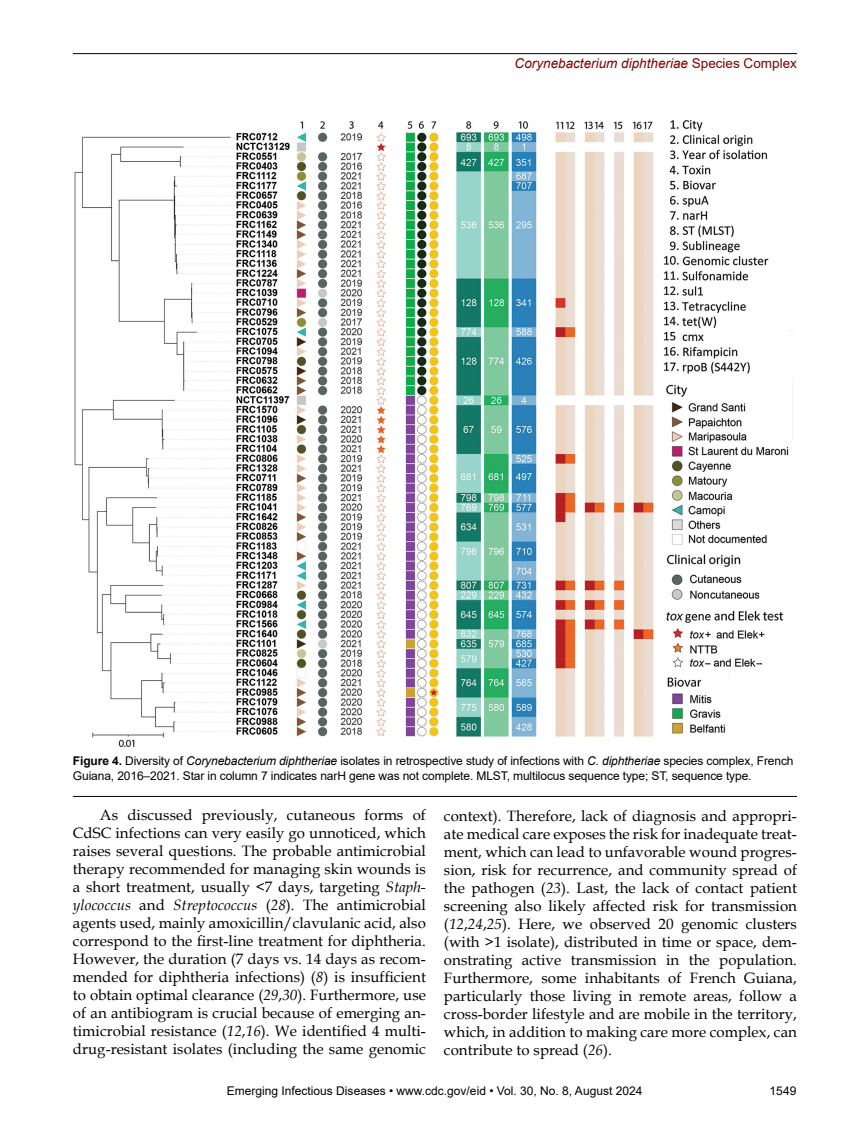
<style>
.page{position:relative;width:851px;height:1134px;background:#fff}
.page>*{position:absolute;margin:0;border:0;box-sizing:border-box;transform-origin:0 0}
.t1{font:15px/18px "Book Antiqua";letter-spacing:.005em;color:#000;text-align:justify}
.t2{font:italic 13.5px "Arial";color:#820200}
.t3{font:12px/15px "Arial";letter-spacing:-.01em;color:#000}
.s1{font-style:normal}
.s2{font-weight:700}
.s3{font-style:italic}
</style>
<div class="page">
<hr style="left:73px;top:53px;width:723px;height:1px;background:#000">
<img style="left:74px;top:119px;width:715px;height:629px">
<hr style="left:73px;top:796px;width:723px;height:1px;background:#000">
<p class="t2" style="left:514px;top:55px;width:284px">Corynebacterium diphtheriae <span class="s1">Species Complex</span></p>
<p class="t3" style="left:73px;top:753px;width:722px"><span class="s2">Figure 4.</span> Diversity of <span class="s3">Corynebacterium diphtheriae</span> isolates in retrospective study of infections with <span class="s3">C. diphtheriae</span> species complex, French<br>Guiana, 2016–2021. Star in column 7 indicates narH gene was not complete. MLST, multilocus sequence type; ST, sequence type.</p>
<p class="t1" style="left:73px;top:805px;width:354px;text-indent:27px">As discussed previously, cutaneous forms of CdSC infections can very easily go unnoticed, which raises several questions. The probable antimicrobial therapy recommended for managing skin wounds is a short treatment, usually &lt;7 days, targeting <span class="s3">Staph&shy;ylococcus</span> and <span class="s3">Streptococcus</span> (<span class="s3">28</span>). The antimicrobial agents used, mainly amoxicillin/clavulanic acid, also correspond to the first-line treatment for diphtheria.<br>However, the duration (7 days vs. 14 days as recom&shy;mended for diphtheria infections) (<span class="s3">8</span>) is insufficient to obtain optimal clearance (<span class="s3">29</span>,<span class="s3">30</span>). Furthermore, use of an antibiogram is crucial because of emerging an&shy;timicrobial resistance (<span class="s3">12</span>,<span class="s3">16</span>). We identified 4 multi&shy;drug-resistant isolates (including the same genomic</p>
<p class="t1" style="left:444px;top:807px;width:354px">context). Therefore, lack of diagnosis and appropri&shy;ate medical care exposes the risk for inadequate treat&shy;ment, which can lead to unfavorable wound progres&shy;sion, risk for recurrence, and community spread of the pathogen (<span class="s3">23</span>). Last, the lack of contact patient screening also likely affected risk for transmission (<span class="s3">12</span>,<span class="s3">24</span>,<span class="s3">25</span>). Here, we observed 20 genomic clusters (with &gt;1 isolate), distributed in time or space, dem&shy;onstrating active transmission in the population.<br>Furthermore, some inhabitants of French Guiana, particularly those living in remote areas, follow a cross-border lifestyle and are mobile in the territory, which, in addition to making care more complex, can contribute to spread (<span class="s3">26</span>).</p>
<p class="t3" style="left:227px;top:1084px;width:417px">Emerging Infectious Diseases • www.cdc.gov/eid • Vol. 30, No. 8, August 2024</p>
<p class="t3" style="left:769px;top:1084px;width:28px">1549</p>
</div>
